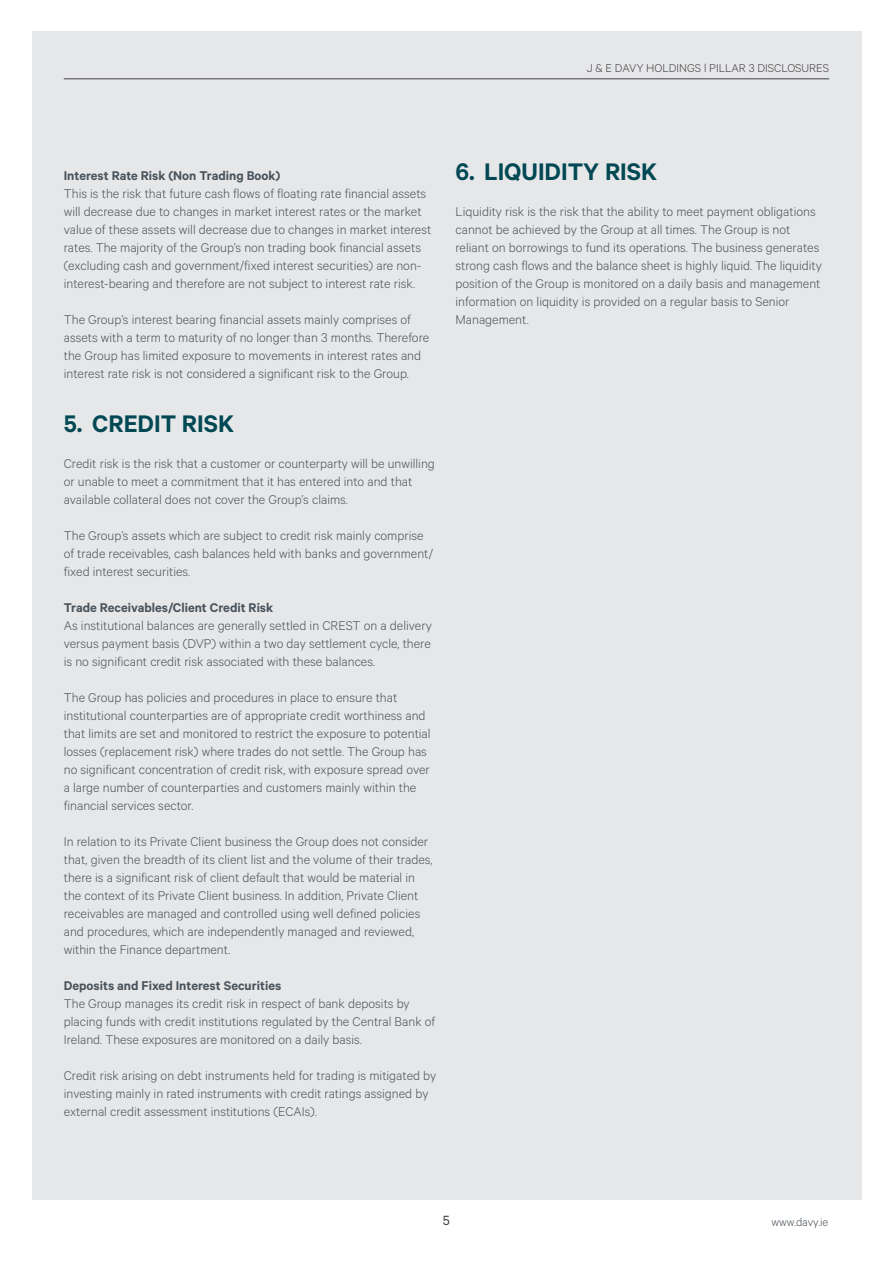
<style>
.page{position:relative;width:893px;height:1263px;background:#fff}
.page>*{position:absolute;margin:0;border:0;box-sizing:border-box;transform-origin:0 0}
.t1{font:600 27px "Calibre";color:#004854}
.t2{font:15px "Calibre";color:#414042}
.t3{font:300 14.25px/18px "Calibre";color:#48525a}
.t4{font:600 14.25px "Calibre";color:#48525a}
.t5{font:300 12.75px "Calibre";color:#414042}
.t6{font:300 12.75px "Calibre";color:#48525a}
</style>
<div class="page">
<div style="left:32px;top:32px;width:829px;height:1168px;background:#e6e7e8"></div>
<hr style="left:64px;top:78px;width:765px;height:1px;background:#414042">
<p class="t5" style="left:587px;top:61px;width:244px">J &amp; E DAVY HOLDINGS l PILLAR 3 DISCLOSURES</p>
<p class="t4" style="left:64px;top:167px;width:218px">Interest Rate Risk (Non Trading Book)</p>
<p class="t3" style="left:64px;top:184px;width:369px">This is the risk that future cash flows of floating rate financial assets will decrease due to changes in market interest rates or the market value of these assets will decrease due to changes in market interest rates. The majority of the Group’s non trading book financial assets (excluding cash and government/fixed interest securities) are non&shy;interest-bearing and therefore are not subject to interest rate risk.</p>
<p class="t3" style="left:64px;top:310px;width:367px">The Group’s interest bearing financial assets mainly comprises of assets with a term to maturity of no longer than 3 months. Therefore the Group has limited exposure to movements in interest rates and interest rate risk is not considered a significant risk to the Group.</p>
<h1 class="t1" style="left:64px;top:408px;width:172px">5. CREDIT RISK</h1>
<p class="t3" style="left:64px;top:454px;width:373px">Credit risk is the risk that a customer or counterparty will be unwilling or unable to meet a commitment that it has entered into and that available collateral does not cover the Group’s claims.</p>
<p class="t3" style="left:64px;top:526px;width:371px">The Group’s assets which are subject to credit risk mainly comprise of trade receivables, cash balances held with banks and government/ fixed interest securities.</p>
<p class="t4" style="left:64px;top:599px;width:211px">Trade Receivables/Client Credit Risk</p>
<p class="t3" style="left:64px;top:616px;width:370px;text-align:justify">As institutional balances are generally settled in CREST on a delivery versus payment basis (DVP) within a two day settlement cycle, there is no significant credit risk associated with these balances.</p>
<p class="t3" style="left:64px;top:688px;width:368px">The Group has policies and procedures in place to ensure that institutional counterparties are of appropriate credit worthiness and that limits are set and monitored to restrict the exposure to potential losses (replacement risk) where trades do not settle. The Group has no significant concentration of credit risk, with exposure spread over a large number of counterparties and customers mainly within the financial services sector.</p>
<p class="t3" style="left:64px;top:832px;width:370px">In relation to its Private Client business the Group does not consider that, given the breadth of its client list and the volume of their trades, there is a significant risk of client default that would be material in the context of its Private Client business. In addition, Private Client receivables are managed and controlled using well defined policies and procedures, which are independently managed and reviewed, within the Finance department.</p>
<p class="t4" style="left:64px;top:977px;width:219px">Deposits and Fixed Interest Securities</p>
<p class="t3" style="left:64px;top:994px;width:373px">The Group manages its credit risk in respect of bank deposits by placing funds with credit institutions regulated by the Central Bank of<br>Ireland. These exposures are monitored on a daily basis.</p>
<p class="t3" style="left:64px;top:1066px;width:374px">Credit risk arising on debt instruments held for trading is mitigated by investing mainly in rated instruments with credit ratings assigned by external credit assessment institutions (ECAIs).</p>
<h1 class="t1" style="left:455px;top:156px;width:203px">6. LIQUIDITY RISK</h1>
<p class="t3" style="left:455px;top:202px;width:368px">Liquidity risk is the risk that the ability to meet payment obligations cannot be achieved by the Group at all times. The Group is not reliant on borrowings to fund its operations. The business generates strong cash flows and the balance sheet is highly liquid. The liquidity position of the Group is monitored on a daily basis and management information on liquidity is provided on a regular basis to Senior Management.</p>
<p class="t2" style="left:443px;top:1211px;width:9px">5</p>
<p class="t6" style="left:771px;top:1214px;width:58px">www.davy.ie</p>
</div>
